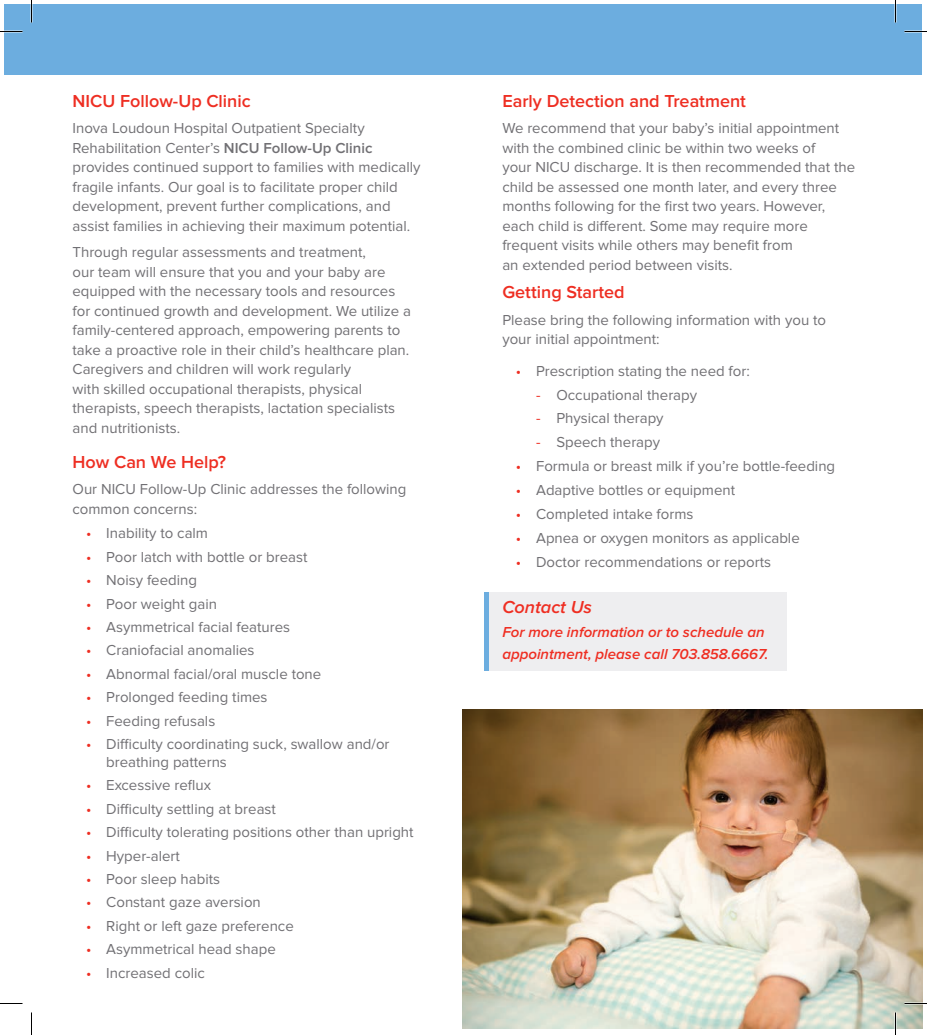
<style>
.page{position:relative;width:927px;height:1035px;background:#fff}
.page>*{position:absolute;margin:0;border:0;box-sizing:border-box;transform-origin:0 0}
.t1{font:600 18px "Proxima Nova";color:#ee2e22}
.t2{font:italic 600 18px "Proxima Nova";color:#ee2e22}
.t3{font:15px/19.5px "Proxima Nova";color:#717074}
.t4{font:italic 600 15px/21.6px "Proxima Nova";color:#ee2e22}
.s1{font-weight:600}
.s2{color:#ee2e22}
</style>
<div class="page">
<div style="left:484px;top:592px;width:302px;height:79px;background:#eeeef0"></div>
<hr style="left:484px;top:592px;width:4px;height:79px;background:#6caddf">
<div style="left:4px;top:4px;width:918px;height:71px;background:#6caddf"></div>
<img style="left:462px;top:710px;width:460px;height:319px">
<svg style="left:0;top:31px;width:22px;height:1px"></svg>
<svg style="left:904px;top:31px;width:23px;height:1px"></svg>
<svg style="left:0;top:1003px;width:22px;height:1px"></svg>
<svg style="left:904px;top:1003px;width:23px;height:1px"></svg>
<svg style="left:31px;top:0;width:1px;height:22px"></svg>
<svg style="left:31px;top:1012px;width:1px;height:23px"></svg>
<svg style="left:895px;top:0;width:1px;height:22px"></svg>
<svg style="left:895px;top:1012px;width:1px;height:23px"></svg>
<p class="t1" style="left:73px;top:91px;width:180px">NICU Follow-Up Clinic</p>
<p class="t3" style="left:73px;top:119px;width:349px">Inova Loudoun Hospital Outpatient Specialty Rehabilitation Center’s <span class="s1">NICU Follow-Up Clinic </span>provides continued support to families with medically fragile infants. Our goal is to facilitate proper child development, prevent further complications, and assist families in achieving their maximum potential.</p>
<p class="t3" style="left:73px;top:243px;width:340px">Through regular assessments and treatment,<br>our team will ensure that you and your baby are equipped with the necessary tools and resources for continued growth and development. We utilize a family-centered approach, empowering parents to take a proactive role in their child’s healthcare plan.<br>Caregivers and children will work regularly<br>with skilled occupational therapists, physical therapists, speech therapists, lactation specialists and nutritionists.</p>
<p class="t1" style="left:73px;top:451px;width:155px">How Can We Help?</p>
<p class="t3" style="left:73px;top:480px;width:335px">Our NICU Follow-Up Clinic addresses the following common concerns:</p>
<p class="t3" style="left:86px;top:524px;width:124px"><span class="s2">•</span> Inability to calm</p>
<p class="t3" style="left:86px;top:547px;width:223px"><span class="s2">•</span> Poor latch with bottle or breast</p>
<p class="t3" style="left:86px;top:571px;width:113px"><span class="s2">•</span> Noisy feeding</p>
<p class="t3" style="left:86px;top:594px;width:132px"><span class="s2">•</span> Poor weight gain</p>
<p class="t3" style="left:86px;top:617px;width:206px"><span class="s2">•</span> Asymmetrical facial features</p>
<p class="t3" style="left:86px;top:641px;width:170px"><span class="s2">•</span> Craniofacial anomalies</p>
<p class="t3" style="left:86px;top:664px;width:237px"><span class="s2">•</span> Abnormal facial/oral muscle tone</p>
<p class="t3" style="left:86px;top:688px;width:183px"><span class="s2">•</span> Prolonged feeding times</p>
<p class="t3" style="left:86px;top:711px;width:131px"><span class="s2">•</span> Feeding refusals</p>
<p class="t3" style="left:106px;top:735px;width:285px;line-height:18px;text-indent:-20px"><span class="s2">•</span> Difficulty coordinating suck, swallow and/or breathing patterns</p>
<p class="t3" style="left:86px;top:776px;width:126px"><span class="s2">•</span> Excessive reflux</p>
<p class="t3" style="left:86px;top:799px;width:191px"><span class="s2">•</span> Difficulty settling at breast</p>
<p class="t3" style="left:86px;top:823px;width:329px"><span class="s2">•</span> Difficulty tolerating positions other than upright</p>
<p class="t3" style="left:86px;top:846px;width:95px"><span class="s2">•</span> Hyper-alert</p>
<p class="t3" style="left:86px;top:869px;width:136px"><span class="s2">•</span> Poor sleep habits</p>
<p class="t3" style="left:86px;top:893px;width:176px"><span class="s2">•</span> Constant gaze aversion</p>
<p class="t3" style="left:86px;top:916px;width:209px"><span class="s2">•</span> Right or left gaze preference</p>
<p class="t3" style="left:86px;top:940px;width:191px"><span class="s2">•</span> Asymmetrical head shape</p>
<p class="t3" style="left:86px;top:963px;width:120px"><span class="s2">•</span> Increased colic</p>
<p class="t1" style="left:502px;top:91px;width:245px">Early Detection and Treatment</p>
<p class="t3" style="left:502px;top:119px;width:354px">We recommend that your baby’s initial appointment with the combined clinic be within two weeks of<br>your NICU discharge. It is then recommended that the child be assessed one month later, and every three months following for the first two years. However, each child is different. Some may require more frequent visits while others may benefit from<br>an extended period between visits.</p>
<p class="t1" style="left:502px;top:282px;width:124px">Getting Started</p>
<p class="t3" style="left:502px;top:310px;width:325px">Please bring the following information with you to your initial appointment:</p>
<p class="t3" style="left:516px;top:361px;width:235px"><span class="s2">•</span> Prescription stating the need for:</p>
<p class="t3" style="left:536px;top:385px;width:163px"><span class="s2">-</span> Occupational therapy</p>
<p class="t3" style="left:536px;top:409px;width:129px"><span class="s2">-</span> Physical therapy</p>
<p class="t3" style="left:536px;top:433px;width:126px"><span class="s2">-</span> Speech therapy</p>
<p class="t3" style="left:516px;top:457px;width:321px"><span class="s2">•</span> Formula or breast milk if you’re bottle-feeding</p>
<p class="t3" style="left:516px;top:481px;width:221px"><span class="s2">•</span> Adaptive bottles or equipment</p>
<p class="t3" style="left:516px;top:505px;width:179px"><span class="s2">•</span> Completed intake forms</p>
<p class="t3" style="left:516px;top:529px;width:285px"><span class="s2">•</span> Apnea or oxygen monitors as applicable</p>
<p class="t3" style="left:516px;top:553px;width:257px"><span class="s2">•</span> Doctor recommendations or reports</p>
<p class="t2" style="left:502px;top:597px;width:91px">Contact Us</p>
<p class="t4" style="left:502px;top:622px;width:268px">For more information or to schedule an appointment, please call 703.858.6667.</p>
</div>
